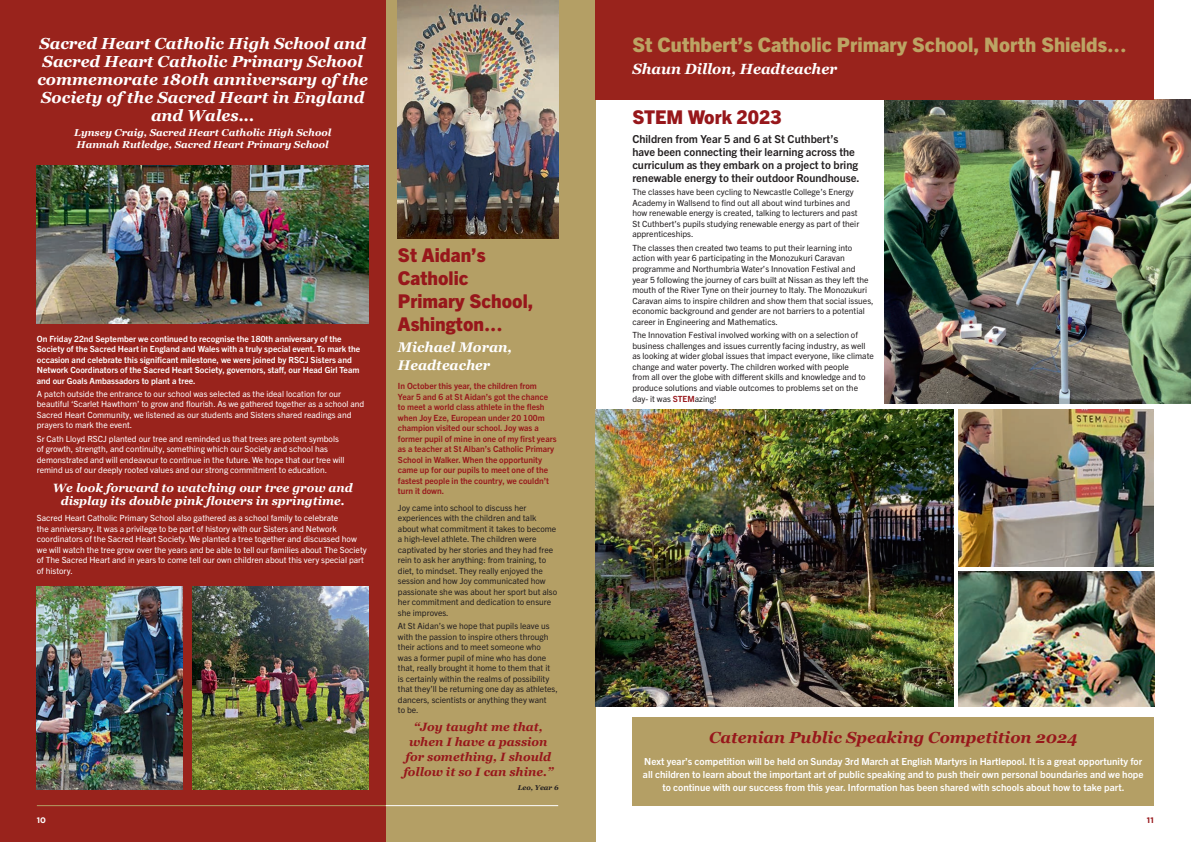
<style>
.page{position:relative;width:1191px;height:842px;background:#fff}
.page>*{position:absolute;margin:0;border:0;box-sizing:border-box;transform-origin:0 0}
.t1{font:800 20px "Trade Gothic Next LT Pro";color:#bca464}
.t2{font:800 19px/23px "Trade Gothic Next LT Pro";color:#97171b}
.t3{font:italic 700 16px/18px "Georgia";color:#fff;text-align:center}
.t4{font:italic 700 16px "Georgia";color:#97171b}
.t5{font:italic 700 14.8px "Georgia";color:#fff}
.t6{font:italic 700 14px/18px "Georgia";color:#fff}
.t7{font:italic 700 12px/13px "Georgia";color:#fff;text-align:center}
.t8{font:italic 700 12px/15px "Georgia";color:#97171b;text-align:center}
.t9{font:700 11px/13.1px "Trade Gothic Next LT Pro";color:#231f20}
.t10{font:italic 700 10px "Georgia";color:#fff}
.t11{font:700 9.8px/13px "Trade Gothic Next LT Pro";color:#fff;text-align:center}
.t12{font:8.5px/10.5px "Trade Gothic Next LT Pro";color:#231f20}
.t13{font:8.5px/10.5px "Trade Gothic Next LT Pro";color:#fff}
.t14{font:700 8.5px/10.5px "Trade Gothic Next LT Pro";color:#97171b}
.t15{font:700 8.5px/10.5px "Trade Gothic Next LT Pro";color:#fff}
.t16{font:700 8px "Gotham";color:#fff}
.t17{font:700 8px "Gotham";color:#97171b}
.t18{font:italic 700 7px "Georgia";color:#231f20}
.s1{font-family:"Georgia";font-weight:700}
.s2{font-weight:700;color:#97171b}
</style>
<div class="page">
<div style="left:386px;top:0;width:209px;height:842px;background:#b49f65"></div>
<div style="left:0;top:0;width:386px;height:842px;background:#99231c"></div>
<img style="left:37px;top:166px;width:332px;height:157px">
<img style="left:193px;top:587px;width:176px;height:202px">
<img style="left:37px;top:587px;width:145px;height:202px">
<hr style="left:37px;top:805px;width:349px;height:1px;background:#b49f65">
<hr style="left:386px;top:805px;width:172px;height:1px;background:#fff">
<img style="left:398px;top:0;width:160px;height:239px">
<div style="left:632px;top:717px;width:521px;height:89px;background:#b49f65"></div>
<img style="left:595px;top:409px;width:358px;height:297px">
<img style="left:958px;top:409px;width:195px;height:158px">
<img style="left:884px;top:99px;width:307px;height:304px">
<img style="left:958px;top:572px;width:196px;height:134px">
<div style="left:595px;top:0;width:558px;height:99px;background:#99231c"></div>
<p class="t3" style="left:37px;top:34px;width:332px">Sacred Heart Catholic High School and<br>Sacred Heart Catholic Primary School commemorate 180th anniversary of the<br>Society of the Sacred Heart in England and Wales...</p>
<p class="t10" style="left:74px;top:125px;width:258px">Lynsey Craig, Sacred Heart Catholic High School</p>
<p class="t10" style="left:77px;top:137px;width:254px">Hannah Rutledge, Sacred Heart Primary School</p>
<p class="t15" style="left:37px;top:333px;width:325px">On Friday 22nd September we continued to recognise the 180th anniversary of the Society of the Sacred Heart in England and Wales with a truly special event. To mark the occasion and celebrate this significant milestone, we were joined by RSCJ Sisters and Network Coordinators of the Sacred Heart Society, governors, staff, our Head Girl Team and our Goals Ambassadors to plant a tree.</p>
<p class="t13" style="left:37px;top:388px;width:329px">A patch outside the entrance to our school was selected as the ideal location for our beautiful ‘Scarlet Hawthorn’ to grow and flourish. As we gathered together as a school and Sacred Heart Community, we listened as our students and Sisters shared readings and prayers to mark the event.</p>
<p class="t13" style="left:37px;top:433px;width:309px">Sr Cath Lloyd RSCJ planted our tree and reminded us that trees are potent symbols of growth, strength, and continuity, something which our Society and school has demonstrated and will endeavour to continue in the future. We hope that our tree will remind us of our deeply rooted values and our strong commitment to education.</p>
<p class="t7" style="left:53px;top:481px;width:301px">We look forward to watching our tree grow and display its double pink flowers in springtime.</p>
<p class="t13" style="left:37px;top:512px;width:331px">Sacred Heart Catholic Primary School also gathered as a school family to celebrate<br>the anniversary. It was a privilege to be part of history with our Sisters and Network coordinators of the Sacred Heart Society. We planted a tree together and discussed how we will watch the tree grow over the years and be able to tell our families about The Society of The Sacred Heart and in years to come tell our own children about this very special part of history.</p>
<p class="t16" style="left:37px;top:815px;width:11px">10</p>
<p class="t2" style="left:398px;top:242px;width:137px">St Aidan’s<br>Catholic<br>Primary School,<br>Ashington<span class="s1">...</span></p>
<p class="t6" style="left:398px;top:337px;width:116px">Michael Moran,<br>Headteacher</p>
<p class="t14" style="left:398px;top:380px;width:160px">In October this year, the children from<br>Year 5 and 6 at St Aidan’s got the chance to meet a world class athlete in the flesh when Joy Eze, European under 20 100m champion visited our school. Joy was a former pupil of mine in one of my first years as a teacher at St Alban’s Catholic Primary School in Walker. When the opportunity came up for our pupils to meet one of the fastest people in the country, we couldn’t turn it down.</p>
<p class="t12" style="left:398px;top:502px;width:161px">Joy came into school to discuss her experiences with the children and talk about what commitment it takes to become a high-level athlete. The children were captivated by her stories and they had free rein to ask her anything: from training, to diet, to mindset. They really enjoyed the session and how Joy communicated how passionate she was about her sport but also her commitment and dedication to ensure she improves.</p>
<p class="t12" style="left:398px;top:620px;width:161px">At St Aidan’s we hope that pupils leave us with the passion to inspire others through their actions and to meet someone who<br>was a former pupil of mine who has done that, really brought it home to them that it is certainly within the realms of possibility that they’ll be returning one day as athletes, dancers, scientists or anything they want<br>to be.</p>
<p class="t8" style="left:403px;top:719px;width:151px">“Joy taught me that, when I have a passion for something, I should follow it so I can shine.”</p>
<p class="t18" style="left:518px;top:782px;width:42px">Leo, Year 6</p>
<p class="t1" style="left:632px;top:31px;width:496px">St Cuthbert’s Catholic Primary School, North Shields<span class="s1">...</span></p>
<p class="t5" style="left:632px;top:58px;width:206px">Shaun Dillon, Headteacher</p>
<p class="t2" style="left:632px;top:104px;width:151px">STEM Work 2023</p>
<p class="t9" style="left:632px;top:131px;width:229px">Children from Year 5 and 6 at St Cuthbert’s have been connecting their learning across the curriculum as they embark on a project to bring renewable energy to their outdoor Roundhouse.</p>
<p class="t12" style="left:632px;top:186px;width:228px">The classes have been cycling to Newcastle College’s Energy Academy in Wallsend to find out all about wind turbines and how renewable energy is created, talking to lecturers and past St Cuthbert’s pupils studying renewable energy as part of their apprenticeships.</p>
<p class="t12" style="left:632px;top:242px;width:243px">The classes then created two teams to put their learning into action with year 6 participating in the Monozukuri Caravan programme and Northumbria Water’s Innovation Festival and<br>year 5 following the journey of cars built at Nissan as they left the mouth of the River Tyne on their journey to Italy. The Monozukuri Caravan aims to inspire children and show them that social issues, economic background and gender are not barriers to a potential career in Engineering and Mathematics.</p>
<p class="t12" style="left:632px;top:329px;width:243px">The Innovation Festival involved working with on a selection of business challenges and issues currently facing industry, as well as looking at wider global issues that impact everyone, like climate change and water poverty. The children worked with people<br>from all over the globe with different skills and knowledge and to produce solutions and viable outcomes to problems set on the day- it was <span class="s2">STEM</span>azing!</p>
<p class="t4" style="left:709px;top:726px;width:370px">Catenian Public Speaking Competition 2024</p>
<p class="t11" style="left:643px;top:754px;width:502px">Next year’s competition will be held on Sunday 3rd March at English Martyrs in Hartlepool. It is a great opportunity for all children to learn about the important art of public speaking and to push their own personal boundaries and we hope to continue with our success from this year. Information has been shared with schools about how to take part.</p>
<p class="t17" style="left:1147px;top:815px;width:8px">11</p>
</div>
